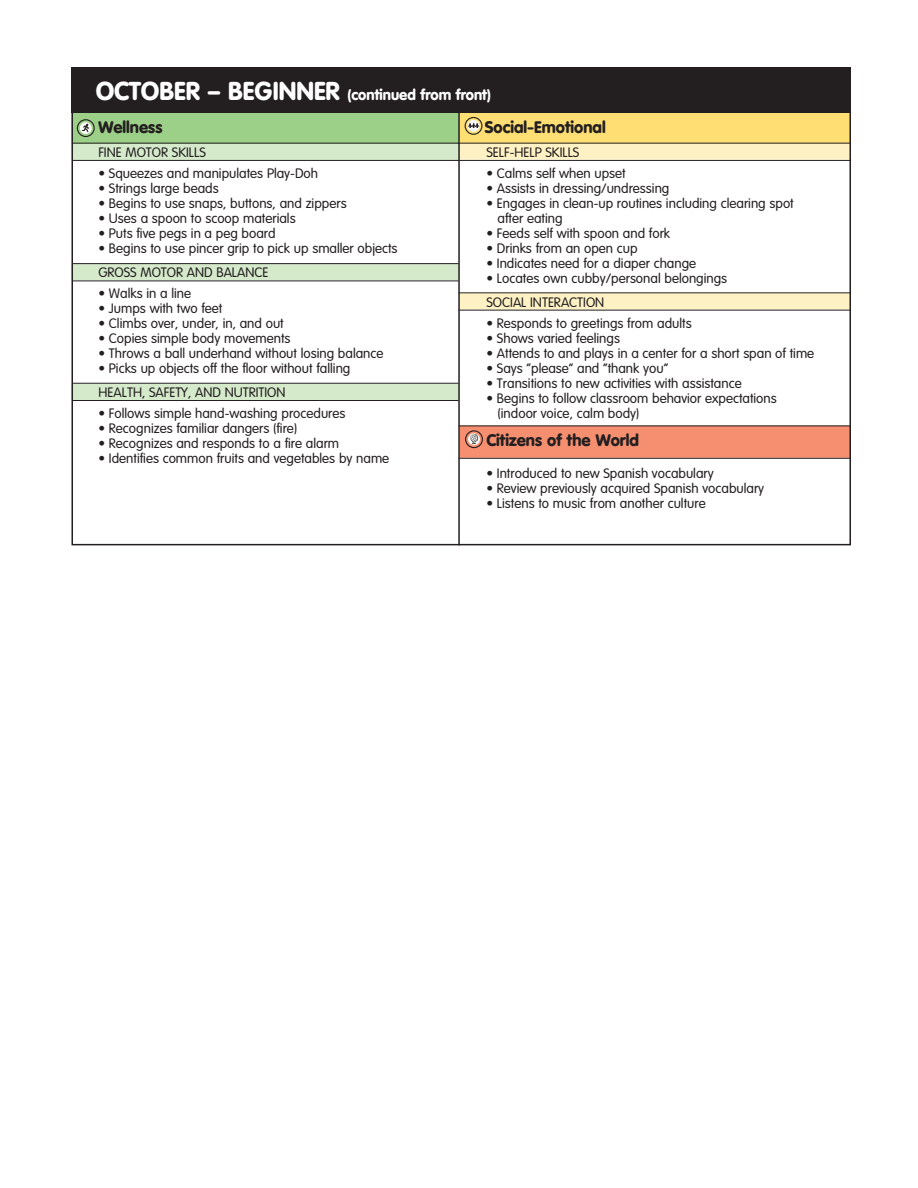
<style>
.page{position:relative;width:918px;height:1188px;background:#fff}
.page>*{position:absolute;margin:0;border:0;box-sizing:border-box;transform-origin:0 0}
.Language_and_Literac{font:900 16.5px "VAG Rounded";color:#231f20}
.Social_Emotional_Hea{font:900 16.5px "VAG Rounded";color:#231f20}
._01__Page_Head_Month{font:900 15px "VAG Rounded";color:#fff}
._04a2__Bullet_First{font:300 13.5px/15px "VAG Rounded";color:#231f20}
.Language___Literacy{font:300 13.5px "VAG Rounded";color:#231f20}
.Social_Emo_Subhead{font:300 13.5px "VAG Rounded";color:#231f20}
.Wellness_Subhead{font:300 13.5px "VAG Rounded";color:#231f20}
.s1{font-size:25.5px}
</style>
<div class="page">
<div style="left:459px;top:112px;width:392px;height:32px;background:#ffdf73"></div>
<div style="left:459px;top:143px;width:392px;height:17px;background:#fef2c5"></div>
<div style="left:459px;top:293px;width:392px;height:17px;background:#fef2c5"></div>
<div style="left:459px;top:426px;width:392px;height:32px;background:#f68f70"></div>
<div style="left:468px;top:120px;width:11px;height:12px;background:#fff;border-radius:50%"></div>
<div style="left:465px;top:117px;width:17px;height:18px;border:1px solid #231f20;border-radius:50%"></div>
<svg style="left:467px;top:123px;width:13px;height:5px"></svg>
<svg style="left:465px;top:430px;width:18px;height:19px"></svg>
<div style="left:71px;top:113px;width:388px;height:32px;background:#9ccf87"></div>
<div style="left:71px;top:144px;width:388px;height:16px;background:#d5e9cb"></div>
<div style="left:71px;top:264px;width:388px;height:16px;background:#d5e9cb"></div>
<div style="left:71px;top:384px;width:388px;height:16px;background:#d5e9cb"></div>
<svg style="left:80px;top:122px;width:12px;height:12px"></svg>
<div style="left:77px;top:119px;width:18px;height:18px;border:1px solid #231f20;border-radius:50%"></div>
<svg style="left:81px;top:123px;width:9px;height:10px"></svg>
<div style="left:71px;top:68px;width:779px;height:45px;background:#231f20"></div>
<hr style="left:73px;top:143px;width:386px;height:1px;background:#231f20">
<hr style="left:73px;top:263px;width:386px;height:1px;background:#231f20">
<hr style="left:73px;top:383px;width:386px;height:1px;background:#231f20">
<hr style="left:458px;top:143px;width:393px;height:1px;background:#231f20">
<hr style="left:459px;top:292px;width:392px;height:1px;background:#231f20">
<hr style="left:459px;top:426px;width:392px;height:1px;background:#231f20">
<hr style="left:73px;top:160px;width:386px;height:1px;background:#231f20">
<hr style="left:73px;top:281px;width:386px;height:1px;background:#231f20">
<hr style="left:73px;top:400px;width:386px;height:1px;background:#231f20">
<hr style="left:458px;top:160px;width:393px;height:1px;background:#231f20">
<hr style="left:459px;top:310px;width:392px;height:1px;background:#231f20">
<hr style="left:459px;top:458px;width:392px;height:1px;background:#231f20">
<hr style="left:458px;top:111px;width:2px;height:434px;background:#231f20">
<div style="left:71px;top:68px;width:780px;height:477px;border:2px solid #231f20"></div>
<p class="_01__Page_Head_Month" style="left:96px;top:86px;width:397px"><span class="s1">OCTOBER – BEGINNER</span> (continued from front)</p>
<p class="Language_and_Literac" style="left:98px;top:117px;width:65px">Wellness</p>
<p class="Wellness_Subhead" style="left:98px;top:145px;width:109px">FINE MOTOR SKILLS</p>
<p class="_04a2__Bullet_First" style="left:98px;top:166px;width:221px">• Squeezes and manipulates Play-Doh</p>
<p class="_04a2__Bullet_First" style="left:98px;top:181px;width:122px">• Strings large beads</p>
<p class="_04a2__Bullet_First" style="left:98px;top:196px;width:250px">• Begins to use snaps, buttons, and zippers</p>
<p class="_04a2__Bullet_First" style="left:98px;top:211px;width:199px">• Uses a spoon to scoop materials</p>
<p class="_04a2__Bullet_First" style="left:98px;top:226px;width:179px">• Puts five pegs in a peg board</p>
<p class="_04a2__Bullet_First" style="left:98px;top:241px;width:301px">• Begins to use pincer grip to pick up smaller objects</p>
<p class="Language___Literacy" style="left:98px;top:265px;width:172px">GROSS MOTOR AND BALANCE</p>
<p class="_04a2__Bullet_First" style="left:98px;top:286px;width:94px">• Walks in a line</p>
<p class="_04a2__Bullet_First" style="left:98px;top:301px;width:125px">• Jumps with two feet</p>
<p class="_04a2__Bullet_First" style="left:98px;top:316px;width:187px">• Climbs over, under, in, and out</p>
<p class="_04a2__Bullet_First" style="left:98px;top:331px;width:194px">• Copies simple body movements</p>
<p class="_04a2__Bullet_First" style="left:98px;top:346px;width:287px">• Throws a ball underhand without losing balance</p>
<p class="_04a2__Bullet_First" style="left:98px;top:361px;width:253px">• Picks up objects off the floor without falling</p>
<p class="Language___Literacy" style="left:98px;top:385px;width:188px">HEALTH, SAFETY, AND NUTRITION</p>
<p class="_04a2__Bullet_First" style="left:98px;top:406px;width:249px">• Follows simple hand-washing procedures</p>
<p class="_04a2__Bullet_First" style="left:98px;top:421px;width:200px">• Recognizes familiar dangers (fire)</p>
<p class="_04a2__Bullet_First" style="left:98px;top:436px;width:242px">• Recognizes and responds to a fire alarm</p>
<p class="_04a2__Bullet_First" style="left:98px;top:451px;width:292px">• Identifies common fruits and vegetables by name</p>
<p class="Social_Emotional_Hea" style="left:485px;top:117px;width:123px">Social-Emotional</p>
<p class="Social_Emo_Subhead" style="left:486px;top:144px;width:94px">SELF-HELP SKILLS</p>
<p class="_04a2__Bullet_First" style="left:486px;top:165px;width:141px">• Calms self when upset</p>
<p class="_04a2__Bullet_First" style="left:486px;top:180px;width:185px">• Assists in dressing/undressing</p>
<p class="_04a2__Bullet_First" style="left:498px;top:195px;width:298px;text-indent:-11px">• Engages in clean-up routines including clearing spot after eating</p>
<p class="_04a2__Bullet_First" style="left:486px;top:225px;width:185px">• Feeds self with spoon and fork</p>
<p class="_04a2__Bullet_First" style="left:486px;top:240px;width:153px">• Drinks from an open cup</p>
<p class="_04a2__Bullet_First" style="left:486px;top:255px;width:211px">• Indicates need for a diaper change</p>
<p class="_04a2__Bullet_First" style="left:486px;top:270px;width:242px">• Locates own cubby/personal belongings</p>
<p class="Social_Emo_Subhead" style="left:486px;top:294px;width:119px">SOCIAL INTERACTION</p>
<p class="_04a2__Bullet_First" style="left:486px;top:315px;width:207px">• Responds to greetings from adults</p>
<p class="_04a2__Bullet_First" style="left:486px;top:330px;width:135px">• Shows varied feelings</p>
<p class="_04a2__Bullet_First" style="left:486px;top:345px;width:329px">• Attends to and plays in a center for a short span of time</p>
<p class="_04a2__Bullet_First" style="left:486px;top:360px;width:183px">• Says “please” and “thank you”</p>
<p class="_04a2__Bullet_First" style="left:486px;top:375px;width:257px">• Transitions to new activities with assistance</p>
<p class="_04a2__Bullet_First" style="left:498px;top:390px;width:281px;text-indent:-11px">• Begins to follow classroom behavior expectations (indoor voice, calm body)</p>
<p class="Language_and_Literac" style="left:486px;top:430px;width:154px">Citizens of the World</p>
<p class="_04a2__Bullet_First" style="left:486px;top:465px;width:229px">• Introduced to new Spanish vocabulary</p>
<p class="_04a2__Bullet_First" style="left:486px;top:480px;width:279px">• Review previously acquired Spanish vocabulary</p>
<p class="_04a2__Bullet_First" style="left:486px;top:495px;width:221px">• Listens to music from another culture</p>
</div>
